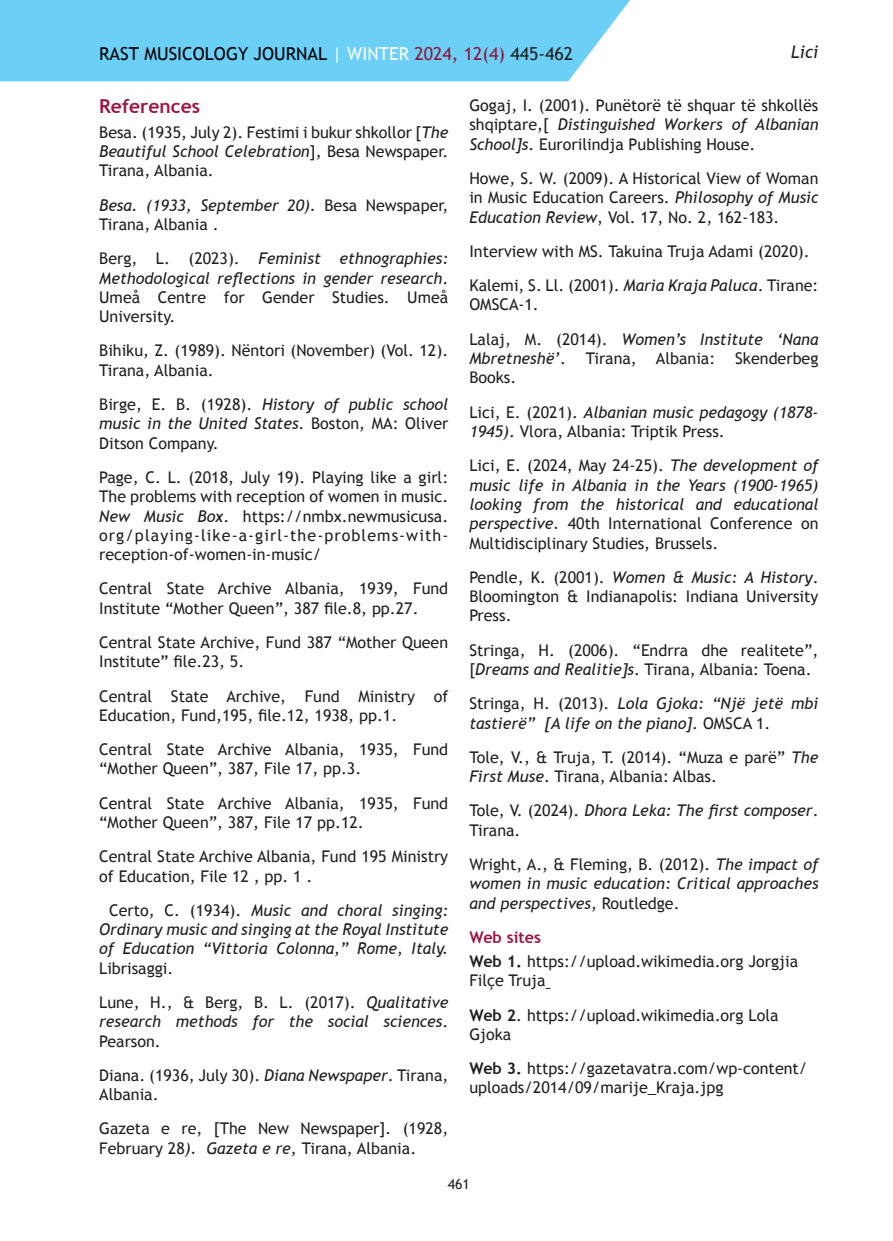
<style>
.page{position:relative;width:893px;height:1241px;background:#fff}
.page>*{position:absolute;margin:0;border:0;box-sizing:border-box;transform-origin:0 0}
.Metin_-_Başlık_1{font:700 19.25px "Trebuchet MS";color:#9b1746}
.t1{font:17.85px "Trebuchet MS";color:#000}
.t2{font:italic 17.5px "Trebuchet MS";color:#231f20}
.Metin_-_Gövde{font:16.1px/19.2px "Trebuchet MS";color:#231f20}
.Metin_-_Gövde-2{font:italic 16.1px/19.2px "Trebuchet MS";color:#231f20;text-align:justify}
.Metin_-_Başlık_2{font:700 16.1px "Trebuchet MS";color:#9b1746}
.t3{font:14px "Trebuchet MS";color:#231f20}
.s1{color:#fff}
.s2{color:#94163d}
.s3{color:#231f20}
.s4{font-style:italic}
.s5{font-style:normal}
.s6{font-weight:700}
</style>
<div class="page">
<div style="left:0;top:0;width:630px;height:81px;background:#6bcff6"></div>
<p class="t2" style="left:791px;top:41px;width:29px">Lici</p>
<p class="t1" style="left:99px;top:43px;width:475px">RAST MUSICOLOGY JOURNAL <span class="s1">| WINTER</span> <span class="s2">2024, 12(4)</span> <span class="s3">445-462</span></p>
<p class="Metin_-_Başlık_1" style="left:99px;top:95px;width:102px">References</p>
<p class="Metin_-_Gövde" style="left:99px;top:123px;width:351px;text-align:justify">Besa. (1935, July 2). Festimi i bukur shkollor [<span class="s4">The Beautiful School Celebration</span>], Besa Newspaper.<br>Tirana, Albania.</p>
<p class="Metin_-_Gövde" style="left:99px;top:195px;width:351px"><span class="s4">Besa. (1933, September 20).</span> Besa Newspaper,<br>Tirana, Albania .</p>
<p class="Metin_-_Gövde-2" style="left:99px;top:249px;width:351px"><span class="s5">Berg, L. (2023).</span> Feminist ethnographies:<br>Methodological reflections in gender research<span class="s5">.<br>Umeå Centre for Gender Studies. Umeå University.</span></p>
<p class="Metin_-_Gövde" style="left:99px;top:341px;width:350px">Bihiku, Z. (1989). Nëntori (November) (Vol. 12).<br>Tirana, Albania.</p>
<p class="Metin_-_Gövde" style="left:99px;top:395px;width:351px;text-align:justify">Birge, E. B. (1928). <span class="s4">History of public school music in the United States</span>. Boston, MA: Oliver Ditson Company.</p>
<p class="Metin_-_Gövde" style="left:99px;top:467px;width:351px;text-align:justify">Page, C. L. (2018, July 19). Playing like a girl:<br>The problems with reception of women in music.<br><span class="s4">New Music Box</span>. https://nmbx.newmusicusa. org/playing-like-a-girl-the-problems-with&shy;reception-of-women-in-music/</p>
<p class="Metin_-_Gövde" style="left:99px;top:579px;width:351px">Central State Archive Albania, 1939, Fund<br>Institute “Mother Queen”, 387 file.8, pp.27.</p>
<p class="Metin_-_Gövde" style="left:99px;top:632px;width:350px">Central State Archive, Fund 387 “Mother Queen<br>Institute” file.23, 5.</p>
<p class="Metin_-_Gövde" style="left:99px;top:686px;width:351px">Central State Archive, Fund Ministry of<br>Education, Fund,195, file.12, 1938, pp.1.</p>
<p class="Metin_-_Gövde" style="left:99px;top:740px;width:351px">Central State Archive Albania, 1935, Fund “Mother Queen”, 387, File 17, pp.3.</p>
<p class="Metin_-_Gövde" style="left:99px;top:793px;width:351px">Central State Archive Albania, 1935, Fund “Mother Queen”, 387, File 17 pp.12.</p>
<p class="Metin_-_Gövde" style="left:99px;top:847px;width:351px">Central State Archive Albania, Fund 195 Ministry of Education, File 12 , pp. 1 .</p>
<p class="Metin_-_Gövde-2" style="left:99px;top:900px;width:351px;text-indent:10px"><span class="s5">Certo, C. (1934).</span> Music and choral singing:<br>Ordinary music and singing at the Royal Institute of Education “Vittoria Colonna,” Rome, Italy.<br><span class="s5">Librisaggi.</span></p>
<p class="Metin_-_Gövde-2" style="left:99px;top:992px;width:351px"><span class="s5">Lune, H., &amp; Berg, B. L. (2017).</span> Qualitative research methods for the social sciences<span class="s5">.<br>Pearson.</span></p>
<p class="Metin_-_Gövde" style="left:99px;top:1065px;width:351px">Diana. (1936, July 30). <span class="s4">Diana Newspaper</span>. Tirana,<br>Albania.</p>
<p class="Metin_-_Gövde" style="left:99px;top:1119px;width:350px">Gazeta e re, [The New Newspaper]. (1928,<br>February 28<span class="s4">). Gazeta e re,</span> Tirana, Albania.</p>
<p class="Metin_-_Gövde" style="left:469px;top:96px;width:351px;text-align:justify">Gogaj, I. (2001). Punëtorë të shquar të shkollës shqiptare,[ <span class="s4">Distinguished Workers of Albanian School]s</span>. Eurorilindja Publishing House.</p>
<p class="Metin_-_Gövde" style="left:469px;top:169px;width:351px;text-align:justify">Howe, S. W. (2009). A Historical View of Woman in Music Education Careers. <span class="s4">Philosophy of Music Education Review</span>, Vol. 17, No. 2, 162-183.</p>
<p class="Metin_-_Gövde" style="left:469px;top:242px;width:342px">Interview with MS. Takuina Truja Adami (2020).</p>
<p class="Metin_-_Gövde" style="left:469px;top:276px;width:351px">Kalemi, S. Ll. (2001). <span class="s4">Maria Kraja Paluca</span>. Tirane:<br>OMSCA-1.</p>
<p class="Metin_-_Gövde" style="left:469px;top:329px;width:351px;text-align:justify">Lalaj, M. (2014). <span class="s4">Women’s Institute ‘Nana Mbretneshë’</span>. Tirana, Albania: Skenderbeg Books.</p>
<p class="Metin_-_Gövde" style="left:469px;top:402px;width:351px">Lici, E. (2021). <span class="s4">Albanian music pedagogy (1878-<br>1945)</span>. Vlora, Albania: Triptik Press.</p>
<p class="Metin_-_Gövde-2" style="left:469px;top:456px;width:351px"><span class="s5">Lici, E. (2024, May 24-25).</span> The development of music life in Albania in the Years (1900-1965) looking from the historical and educational perspective. <span class="s5">40th International Conference on Multidisciplinary Studies, Brussels.</span></p>
<p class="Metin_-_Gövde" style="left:469px;top:567px;width:351px;text-align:justify">Pendle, K. (2001). <span class="s4">Women &amp; Music: A History</span>.<br>Bloomington &amp; Indianapolis: Indiana University Press.</p>
<p class="Metin_-_Gövde" style="left:469px;top:640px;width:351px">Stringa, H. (2006). “Endrra dhe realitete”, [<span class="s4">Dreams and Realitie]s</span>. Tirana, Albania: Toena.</p>
<p class="Metin_-_Gövde-2" style="left:469px;top:694px;width:351px"><span class="s5">Stringa, H. (2013).</span> Lola Gjoka: “Një jetë mbi tastierë” [A life on the piano]<span class="s5">. OMSCA 1.</span></p>
<p class="Metin_-_Gövde" style="left:469px;top:747px;width:351px">Tole, V., &amp; Truja, T. (2014). “Muza e parë” <span class="s4">The<br>First Muse</span>. Tirana, Albania: Albas.</p>
<p class="Metin_-_Gövde-2" style="left:469px;top:801px;width:351px"><span class="s5">Tole, V. (2024).</span> Dhora Leka: The first composer<span class="s5">.<br>Tirana.</span></p>
<p class="Metin_-_Gövde-2" style="left:469px;top:854px;width:351px"><span class="s5">Wright, A., &amp; Fleming, B. (2012).</span> The impact of women in music education: Critical approaches and perspectives<span class="s5">, Routledge.</span></p>
<p class="Metin_-_Başlık_2" style="left:469px;top:926px;width:73px">Web sites</p>
<p class="Metin_-_Gövde" style="left:469px;top:951px;width:330px"><span class="s6">Web 1.</span> https://upload.wikimedia.org Jorgjia<br>Filçe Truja</p>
<p class="Metin_-_Gövde" style="left:469px;top:1005px;width:311px"><span class="s6">Web 2</span>. https://upload.wikimedia.org Lola<br>Gjoka</p>
<p class="Metin_-_Gövde" style="left:469px;top:1058px;width:339px"><span class="s6">Web 3.</span> https://gazetavatra.com/wp-content/ uploads/2014/09/marije_Kraja.jpg</p>
<p class="t3" style="left:448px;top:1175px;width:24px">461</p>
</div>
